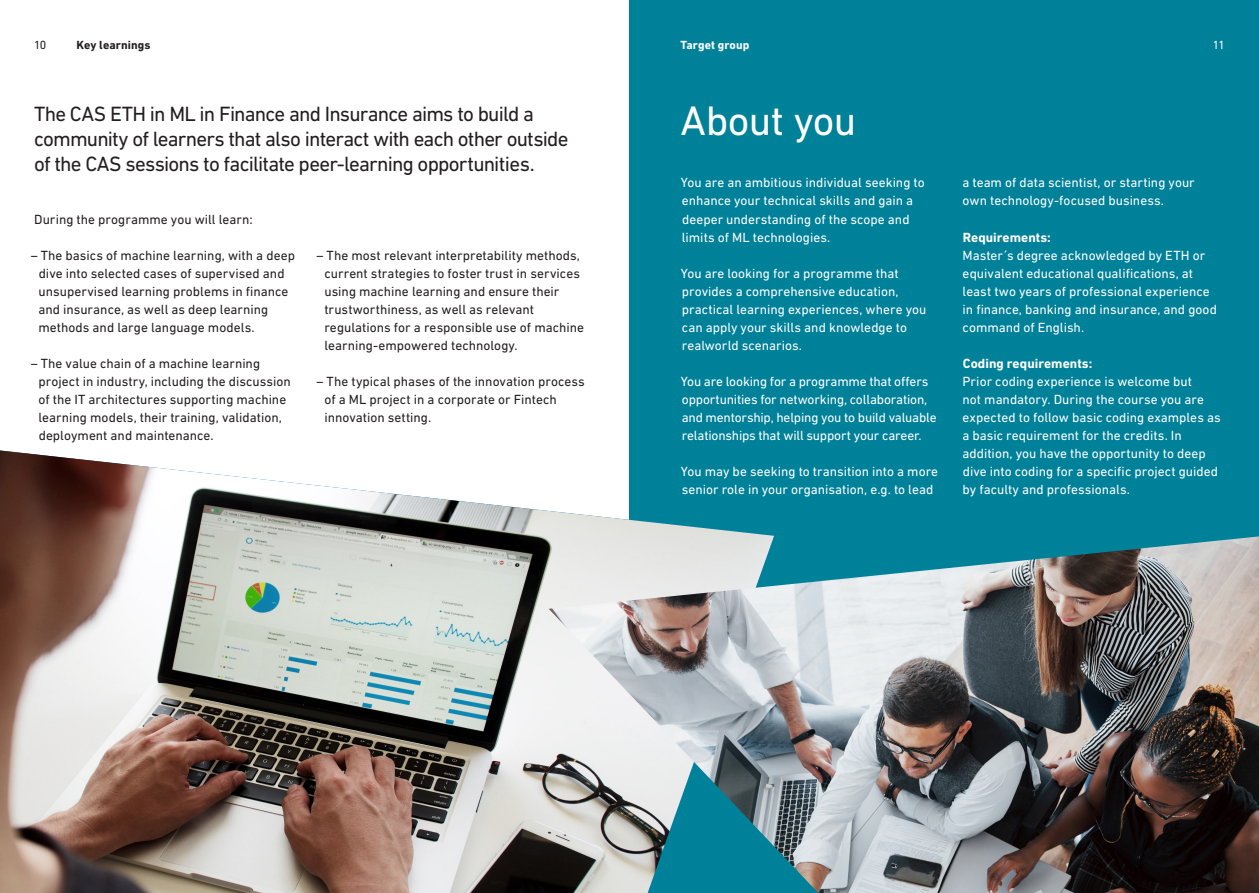
<style>
.page{position:relative;width:1259px;height:893px;background:#fff}
.page>*{position:absolute;margin:0;border:0;box-sizing:border-box;transform-origin:0 0}
.t1{font:42px "DIN Next W1 G";letter-spacing:-.015em;color:#fff}
.t2{font:21px/25.2px "DIN Next W1 G";letter-spacing:-.04em;color:#231f20}
.t3{font:13.5px/18px "DIN Next W1 G";color:#fff}
.t4{font:13.5px/18px "DIN Next W1 G";color:#231f20}
.t5{font:700 13.5px "DIN Next W1 G";letter-spacing:.005em;color:#fff}
.t6{font:700 12px "DIN Next W1 G";letter-spacing:.005em;color:#231f20}
.t7{font:700 12px "DIN Next W1 G";letter-spacing:.005em;color:#fff}
.t8{font:12px "DIN Next W1 G";color:#fff}
.t9{font:12px "DIN Next W1 G";color:#231f20}
</style>
<div class="page">
<div style="left:629px;top:0;width:630px;height:893px;background:#00819a"></div>
<img style="left:0;top:450px;width:774px;height:443px">
<img style="left:549px;top:536px;width:710px;height:357px">
<p class="t9" style="left:34px;top:38px;width:14px">10</p>
<p class="t6" style="left:77px;top:37px;width:75px">Key learnings</p>
<h2 class="t2" style="left:34px;top:101px;width:536px">The CAS ETH in ML in Finance and Insurance aims to build a community of learners that also interact with each other outside of the CAS sessions to facilitate peer-learning opportunities.</h2>
<p class="t4" style="left:34px;top:210px;width:220px">During the programme you will learn:</p>
<p class="t4" style="left:38px;top:246px;width:258px;text-indent:-8px">– The basics of machine learning, with a deep dive into selected cases of supervised and unsupervised learning problems in finance and insurance, as well as deep learning methods and large language models.</p>
<p class="t4" style="left:39px;top:354px;width:254px;text-indent:-8px">– The value chain of a machine learning project in industry, including the discussion of the IT architectures supporting machine learning models, their training, validation, deployment and maintenance.</p>
<p class="t4" style="left:324px;top:246px;width:261px;text-indent:-8px">– The most relevant interpretability methods, current strategies to foster trust in services using machine learning and ensure their trustworthiness, as well as relevant regulations for a responsible use of machine learning-empowered technology.</p>
<p class="t4" style="left:324px;top:372px;width:262px;text-indent:-8px">– The typical phases of the innovation process of a ML project in a corporate or Fintech innovation setting.</p>
<p class="t7" style="left:680px;top:37px;width:70px">Target group</p>
<p class="t8" style="left:1213px;top:38px;width:13px">11</p>
<h1 class="t1" style="left:680px;top:96px;width:177px">About you</h1>
<p class="t3" style="left:681px;top:174px;width:245px">You are an ambitious individual seeking to enhance your technical skills and gain a deeper understanding of the scope and limits of ML technologies.</p>
<p class="t3" style="left:681px;top:264px;width:247px">You are looking for a programme that provides a comprehensive education, practical learning experiences, where you can apply your skills and knowledge to realworld scenarios.</p>
<p class="t3" style="left:681px;top:372px;width:257px">You are looking for a programme that offers opportunities for networking, collaboration, and mentorship, helping you to build valuable relationships that will support your career.</p>
<p class="t3" style="left:681px;top:462px;width:259px">You may be seeking to transition into a more senior role in your organisation, e.g. to lead</p>
<p class="t3" style="left:962px;top:174px;width:234px">a team of data scientist, or starting your own technology-focused business.</p>
<p class="t5" style="left:962px;top:229px;width:90px">Requirements:</p>
<p class="t3" style="left:962px;top:246px;width:256px">Master´s degree acknowledged by ETH or equivalent educational qualifications, at least two years of professional experience in finance, banking and insurance, and good command of English.</p>
<p class="t5" style="left:962px;top:355px;width:131px">Coding requirements:</p>
<p class="t3" style="left:962px;top:372px;width:260px">Prior coding experience is welcome but<br>not mandatory. During the course you are expected to follow basic coding examples as a basic requirement for the credits. In addition, you have the opportunity to deep dive into coding for a specific project guided by faculty and professionals.</p>
</div>
